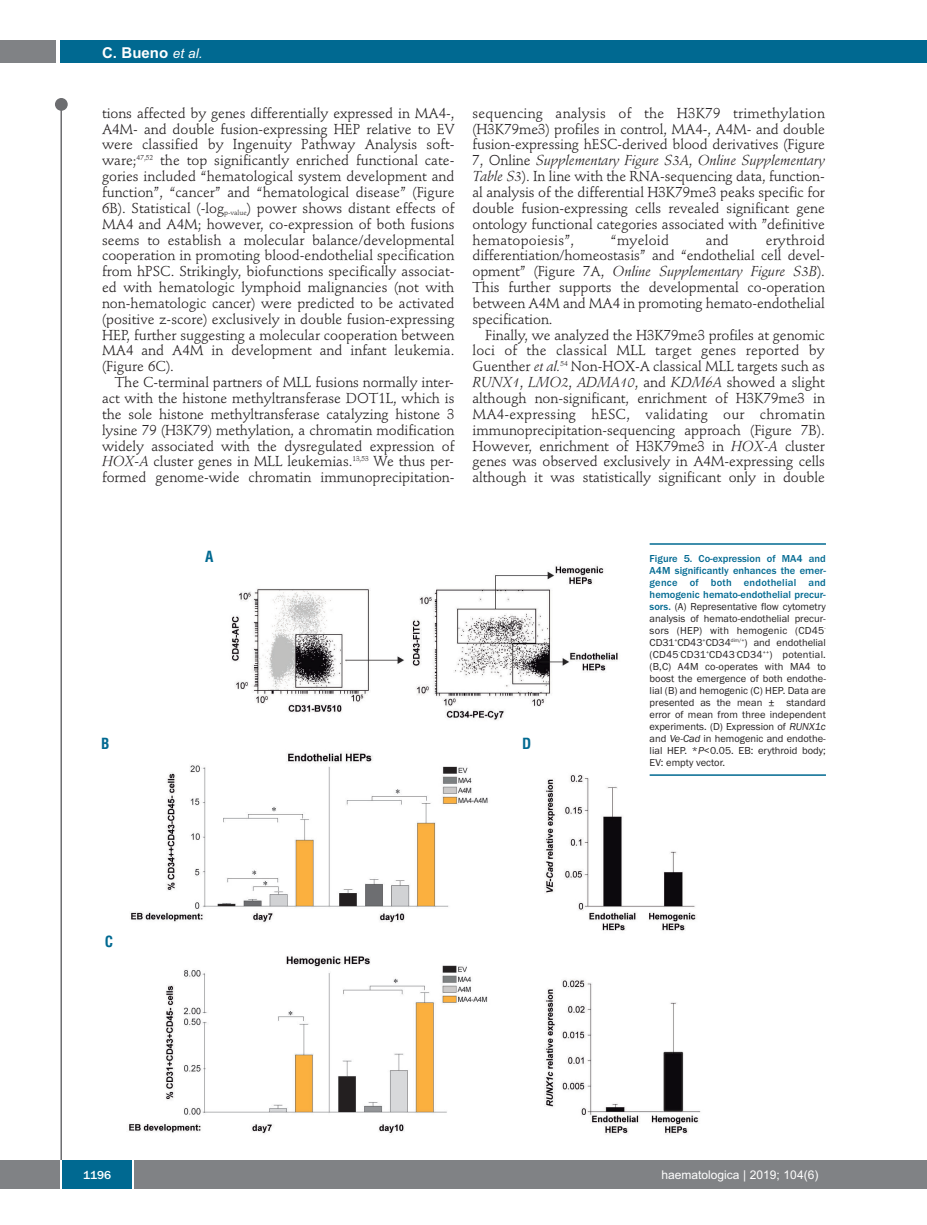
<style>
.page{position:relative;width:927px;height:1225px;background:#fff}
.page>*{position:absolute;margin:0;border:0;box-sizing:border-box;transform-origin:0 0}
.t1{font:700 15px "Arial";color:#fff}
.t2{font:700 condensed 15px "Helvetica";color:#006991}
.t3{font:14.25px/15.9px "Stempel Schneidler";letter-spacing:-.005em;color:#231f20;text-align:justify}
.t4{font:14.25px "Stempel Schneidler";letter-spacing:.015em;color:#231f20}
.t5{font:12px "Arial";color:#fff}
.t6{font:500 12px "Franklin Gothic";color:#fff}
.t7{font:10.5px/12px "Franklin Gothic";color:#231f20;text-align:justify}
.s1{font-weight:400;font-style:italic;font-size:13.5px}
.s2{font-style:italic}
.s3{font-weight:500;color:#006991}
</style>
<div class="page">
<div style="left:911px;top:40px;width:16px;height:22px;background:#006991"></div>
<div style="left:910px;top:1160px;width:17px;height:28px;background:#808285"></div>
<div style="left:55px;top:98px;width:13px;height:13px;background:#6c6d70;border-radius:50%"></div>
<hr style="left:60px;top:101px;width:2px;height:1061px;background:#6c6d70">
<div style="left:60px;top:40px;width:852px;height:22px;background:#006991"></div>
<div style="left:0;top:40px;width:56px;height:22px;background:#808285"></div>
<div style="left:0;top:1160px;width:911px;height:28px;background:#808285"></div>
<div style="left:62px;top:1160px;width:71px;height:28px;background:#006991"></div>
<hr style="left:60px;top:1160px;width:2px;height:28px;background:#fff">
<svg style="left:133px;top:1160px;width:1px;height:28px"></svg>
<img style="left:128px;top:543px;width:573px;height:592px">
<hr style="left:650px;top:543px;width:176px;height:2px;background:#006991">
<hr style="left:650px;top:774px;width:176px;height:2px;background:#006991">
<p class="t1" style="left:102px;top:44px;width:102px">C. Bueno <span class="s1">et al.</span></p>
<p class="t3" style="left:102px;top:106px;width:354px">tions affected by genes differentially expressed in MA4-, A4M- and double fusion-expressing HEP relative to EV were classified by Ingenuity Pathway Analysis soft&shy;ware;<sup>47,52</sup> the top significantly enriched functional cate&shy;gories included “hematological system development and function”, “cancer” and “hematological disease” (Figure 6B). Statistical (-log<sub>p-value</sub>) power shows distant effects of MA4 and A4M; however, co-expression of both fusions seems to establish a molecular balance/developmental cooperation in promoting blood-endothelial specification from hPSC. Strikingly, biofunctions specifically associat&shy;ed with hematologic lymphoid malignancies (not with non-hematologic cancer) were predicted to be activated (positive z-score) exclusively in double fusion-expressing HEP, further suggesting a molecular cooperation between MA4 and A4M in development and infant leukemia. (Figure 6C).</p>
<p class="t3" style="left:102px;top:376px;width:354px;text-indent:13px">The C-terminal partners of MLL fusions normally inter&shy;act with the histone methyltransferase DOT1L, which is the sole histone methyltransferase catalyzing histone 3 lysine 79 (H3K79) methylation, a chromatin modification widely associated with the dysregulated expression of <span class="s2">HOX-A</span> cluster genes in MLL leukemias.<sup>13,53</sup> We thus per&shy;formed genome-wide chromatin immunoprecipitation-</p>
<p class="t3" style="left:472px;top:106px;width:354px">sequencing analysis of the H3K79 trimethylation (H3K79me3) profiles in control, MA4-, A4M- and double fusion-expressing hESC-derived blood derivatives (Figure 7, Online <span class="s2">Supplementary Figure S3A</span>, <span class="s2">Online Supplementary Table S3</span>). In line with the RNA-sequencing data, function&shy;al analysis of the differential H3K79me3 peaks specific for double fusion-expressing cells revealed significant gene ontology functional categories associated with ”definitive hematopoiesis”,</p>
<p class="t3" style="left:472px;top:233px;width:354px;text-indent:293px">erythroid differentiation/homeostasis” and “endothelial cell devel&shy;opment” (Figure 7A, <span class="s2">Online Supplementary Figure S3B</span>).<br>This further supports the developmental co-operation between A4M and MA4 in promoting hemato-endothelial specification.</p>
<p class="t3" style="left:472px;top:328px;width:354px;text-indent:13px">Finally, we analyzed the H3K79me3 profiles at genomic loci of the classical MLL target genes reported by Guenther <span class="s2">et al.</span><sup>54</sup> Non-HOX-A classical MLL targets such as <span class="s2">RUNX1</span>, <span class="s2">LMO2</span>, <span class="s2">ADMA10</span>, and <span class="s2">KDM6A</span> showed a slight although non-significant, enrichment of H3K79me3 in MA4-expressing hESC, validating our chromatin immunoprecipitation-sequencing approach (Figure 7B).<br>However, enrichment of H3K79me3 in <span class="s2">HOX-A</span> cluster genes was observed exclusively in A4M-expressing cells although it was statistically significant only in double</p>
<p class="t4" style="left:611px;top:234px;width:59px">“myeloid</p>
<p class="t3" style="left:706px;top:233px;width:25px">and</p>
<p class="t2" style="left:101px;top:735px;width:10px">B</p>
<p class="t2" style="left:205px;top:548px;width:10px">A</p>
<p class="t2" style="left:522px;top:735px;width:11px">D</p>
<p class="t7" style="left:650px;top:552px;width:178px"><span class="s3">Figure 5. Co-expression of MA4 and A4M significantly enhances the emer&shy;gence of both endothelial and hemogenic hemato-endothelial precur&shy;sors.</span> (A) Representative flow cytometry analysis of hemato-endothelial precur&shy;sors (HEP) with hemogenic (CD45<sup>- </sup>CD31<sup>+</sup>CD43<sup>+</sup>CD34<sup>dim/+</sup>) and endothelial (CD45<sup>-</sup>CD31<sup>+</sup>CD43<sup>-</sup>CD34<sup>++</sup>) potential. (B,C) A4M co-operates with MA4 to boost the emergence of both endothe&shy;lial (B) and hemogenic (C) HEP. Data are presented as the mean ± standard error of mean from three independent experiments. (D) Expression of <span class="s2">RUNX1c </span>and <span class="s2">Ve-Cad</span> in hemogenic and endothe&shy;lial HEP. *<span class="s2">P</span>&lt;0.05. EB: erythroid body; EV: empty vector.</p>
<p class="t2" style="left:105px;top:933px;width:10px">C</p>
<p class="t6" style="left:83px;top:1167px;width:30px">1196</p>
<p class="t5" style="left:661px;top:1167px;width:158px">haematologica | 2019; 104(6)</p>
</div>
